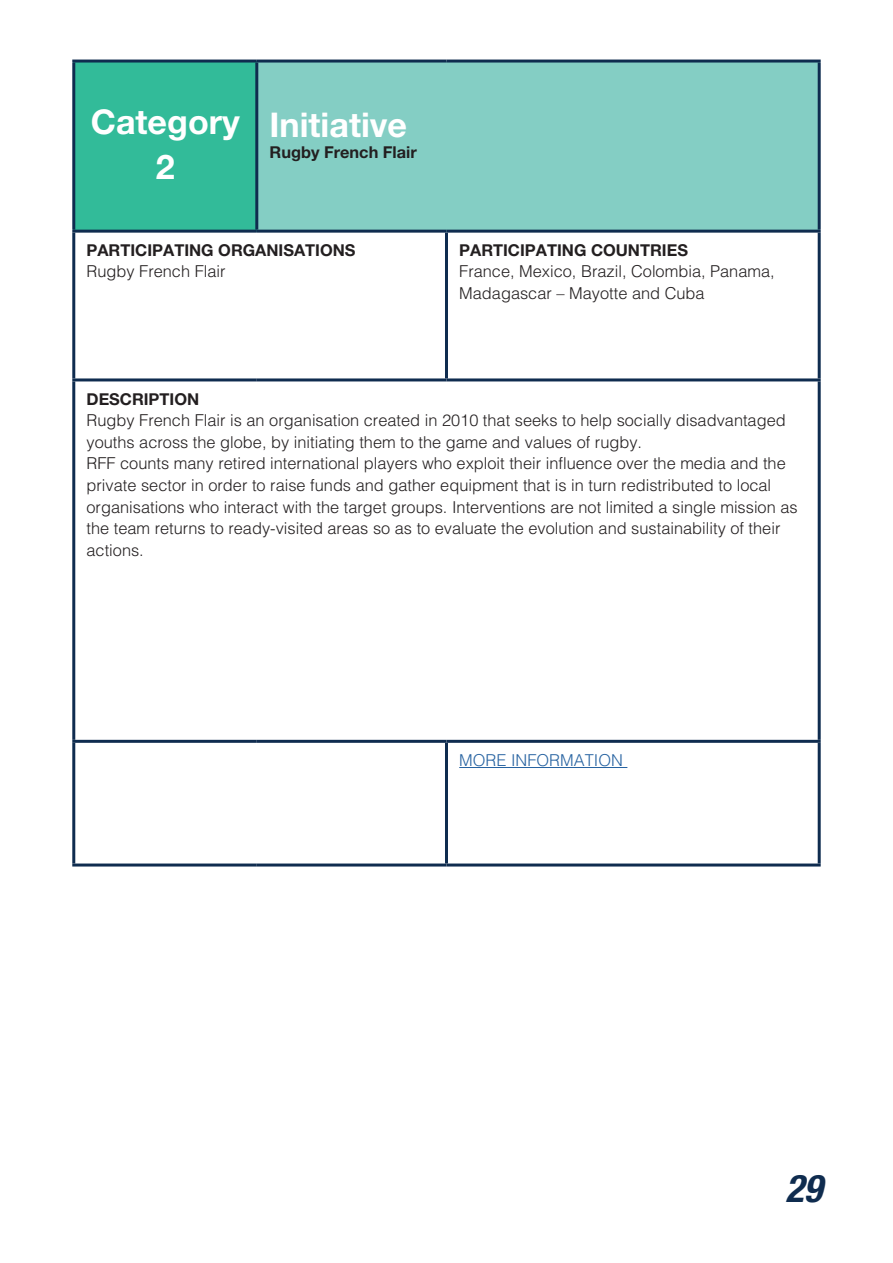
<style>
.page{position:relative;width:893px;height:1263px;background:#fff}
.page>*{position:absolute;margin:0;border:0;box-sizing:border-box;transform-origin:0 0}
.t1{font:italic 700 condensed 42px "Helvetica Cyrillic Pro";color:#0f2c4f}
.t2{font:700 37.5px/45px "Helvetica Cyrillic Pro";color:#fff;text-align:center}
.t3{font:300 18px/21.6px "Helvetica Cyrillic Pro";color:#231f20}
.t4{font:700 18px "Helvetica Cyrillic Pro";color:#231f20}
.t5{font:300 18px "Helvetica Cyrillic Pro";color:#2763a1}
</style>
<div class="page">
<div style="left:74px;top:61px;width:183px;height:170px;background:#32bb99"></div>
<div style="left:257px;top:61px;width:562px;height:170px;background:#84cec4"></div>
<hr style="left:72px;top:60px;width:185px;height:3px;background:#0f2c4f">
<hr style="left:72px;top:63px;width:3px;height:167px;background:#0f2c4f">
<hr style="left:72px;top:230px;width:185px;height:3px;background:#0f2c4f">
<hr style="left:72px;top:233px;width:3px;height:145px;background:#0f2c4f">
<hr style="left:445px;top:233px;width:3px;height:145px;background:#0f2c4f">
<hr style="left:818px;top:233px;width:3px;height:145px;background:#0f2c4f">
<hr style="left:72px;top:378px;width:185px;height:3px;background:#0f2c4f">
<hr style="left:72px;top:381px;width:3px;height:359px;background:#0f2c4f">
<hr style="left:257px;top:378px;width:189px;height:3px;background:#0f2c4f">
<hr style="left:446px;top:378px;width:375px;height:3px;background:#0f2c4f">
<hr style="left:818px;top:381px;width:3px;height:359px;background:#0f2c4f">
<hr style="left:72px;top:740px;width:185px;height:3px;background:#0f2c4f">
<hr style="left:72px;top:743px;width:3px;height:120px;background:#0f2c4f">
<hr style="left:257px;top:740px;width:189px;height:3px;background:#0f2c4f">
<hr style="left:446px;top:740px;width:375px;height:3px;background:#0f2c4f">
<hr style="left:445px;top:743px;width:3px;height:120px;background:#0f2c4f">
<hr style="left:818px;top:743px;width:3px;height:120px;background:#0f2c4f">
<hr style="left:72px;top:863px;width:185px;height:3px;background:#0f2c4f">
<hr style="left:257px;top:863px;width:189px;height:3px;background:#0f2c4f">
<hr style="left:446px;top:863px;width:375px;height:3px;background:#0f2c4f">
<hr style="left:257px;top:60px;width:189px;height:3px;background:#0f2c4f">
<hr style="left:255px;top:63px;width:3px;height:167px;background:#0f2c4f">
<hr style="left:446px;top:60px;width:375px;height:3px;background:#0f2c4f">
<hr style="left:818px;top:63px;width:3px;height:167px;background:#0f2c4f">
<hr style="left:257px;top:230px;width:189px;height:3px;background:#0f2c4f">
<hr style="left:446px;top:230px;width:375px;height:3px;background:#0f2c4f">
<hr style="left:459px;top:767px;width:168px;height:1px;background:#2763a1">
<h2 class="t2" style="left:91px;top:97px;width:151px">Category<br>2</h2>
<h2 class="t2" style="left:270px;top:100px;width:139px">Initiative</h2>
<p class="t4" style="left:270px;top:141px;width:149px">Rugby French Flair</p>
<p class="t4" style="left:87px;top:238px;width:270px">PARTICIPATING ORGANISATIONS</p>
<p class="t3" style="left:87px;top:260px;width:141px">Rugby French Flair</p>
<p class="t4" style="left:459px;top:238px;width:230px">PARTICIPATING COUNTRIES</p>
<p class="t3" style="left:459px;top:260px;width:317px">France, Mexico, Brazil, Colombia, Panama,<br>Madagascar – Mayotte and Cuba</p>
<p class="t4" style="left:87px;top:387px;width:114px">DESCRIPTION</p>
<p class="t3" style="left:87px;top:409px;width:713px">Rugby French Flair is an organisation created in 2010 that seeks to help socially disadvantaged youths across the globe, by initiating them to the game and values of rugby.<br>RFF counts many retired international players who exploit their influence over the media and the private sector in order to raise funds and gather equipment that is in turn redistributed to local organisations who interact with the target groups. Interventions are not limited a single mission as the team returns to ready-visited areas so as to evaluate the evolution and sustainability of their actions.</p>
<p class="t5" style="left:459px;top:749px;width:165px">MORE INFORMATION</p>
<h1 class="t1" style="left:787px;top:1150px;width:38px">29</h1>
</div>
